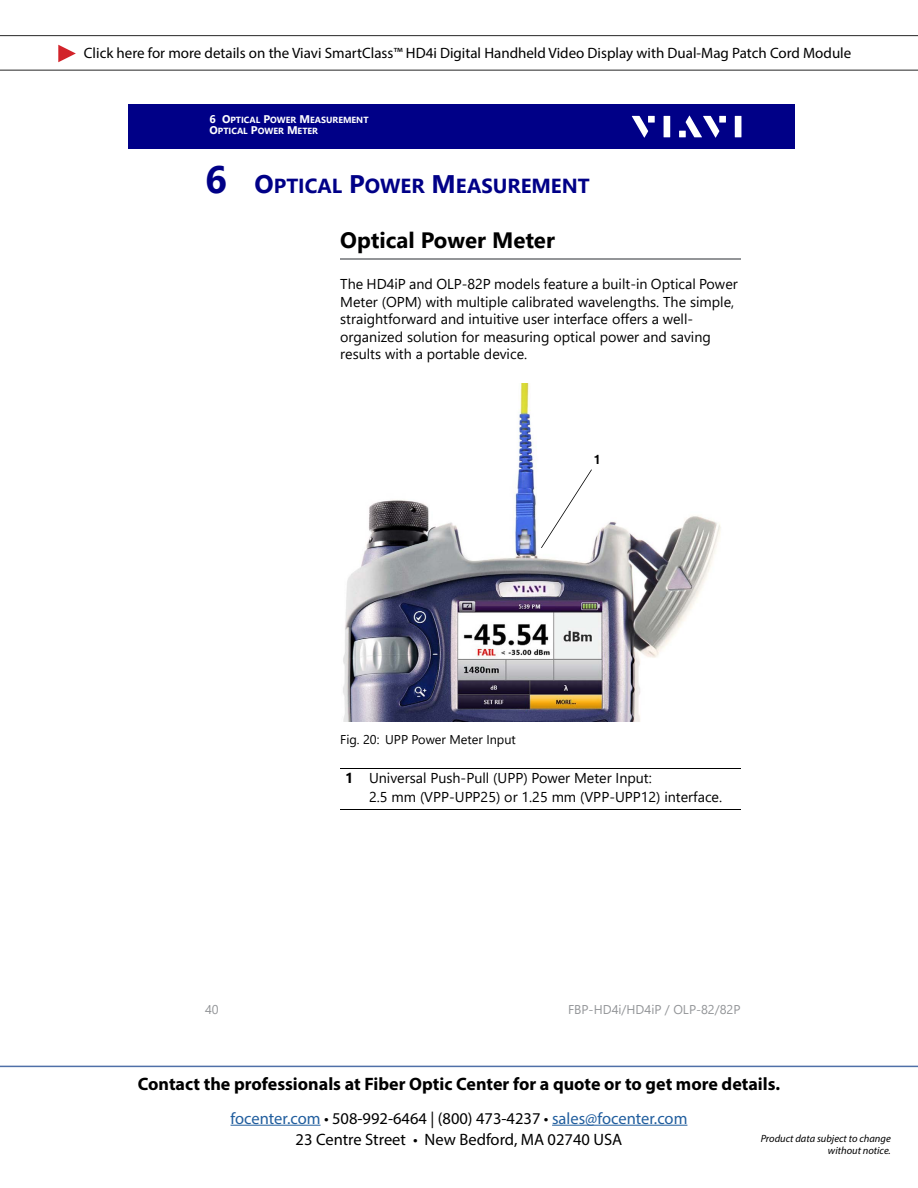
<style>
.page{position:relative;width:918px;height:1188px;background:#fff}
.page>*{position:absolute;margin:0;border:0;box-sizing:border-box;transform-origin:0 0}
.t1{font:700 22.2px "Segoe UI";color:#000}
.t2{font:700 20.4px "Segoe UI";color:#000087}
.t3{font:700 18px "Myriad Pro";color:#000}
.t4{font:16.5px "Myriad Pro";color:#215e9e}
.t5{font:16.5px "Myriad Pro";color:#000}
.t6{font:15px "Myriad Pro";color:#000}
.t7{font:14.25px/17.4px "Segoe UI";color:#000}
.t8{font:12.75px "Segoe UI";color:#939598}
.t9{font:12.75px "Segoe UI";color:#000}
.t10{font:700 12.75px "Helvetica";color:#000}
.t11{font:italic 10.5px/12.6px "Myriad Pro";color:#000;text-align:right}
.t12{font:700 8.85px/11.2px "Segoe UI";color:#fff}
.s1{font-size:11.1px}
.s2{font-size:38.1px}
.s3{font-size:25.35px}
.s4{font-weight:700}
.s5{color:#000}
</style>
<div class="page">
<hr style="left:231px;top:1125px;width:90px;height:1px;background:#215e9e">
<hr style="left:552px;top:1125px;width:135px;height:1px;background:#215e9e">
<hr style="left:0;top:1066px;width:918px;height:1px;background:#4f70a8">
<hr style="left:0;top:70px;width:918px;height:1px;background:#262626">
<svg style="left:58px;top:45px;width:18px;height:17px"></svg>
<hr style="left:0;top:35px;width:918px;height:1px;background:#262626">
<div style="left:129px;top:104px;width:666px;height:45px;background:#000087"></div>
<svg style="left:632px;top:116px;width:16px;height:22px"></svg>
<div style="left:648px;top:116px;width:7px;height:7px;background:#fff"></div>
<div style="left:664px;top:116px;width:6px;height:21px;background:#fff"></div>
<div style="left:719px;top:116px;width:7px;height:7px;background:#fff"></div>
<div style="left:735px;top:116px;width:6px;height:21px;background:#fff"></div>
<svg style="left:686px;top:116px;width:33px;height:22px"></svg>
<div style="left:679px;top:131px;width:7px;height:6px;background:#fff"></div>
<hr style="left:341px;top:258px;width:400px;height:2px;background:#939598">
<hr style="left:340px;top:769px;width:401px;height:1px;background:#000">
<hr style="left:340px;top:810px;width:401px;height:1px;background:#000">
<img style="left:343px;top:384px;width:378px;height:338px">
<svg style="left:541px;top:469px;width:51px;height:79px"></svg>
<p class="t6" style="left:84px;top:44px;width:769px">Click here for more details on the Viavi SmartClass™ HD4i Digital Handheld Video Display with Dual-Mag Patch Cord Module</p>
<p class="t12" style="left:210px;top:114px;width:160px"><span class="s1">6 O</span>PTICAL <span class="s1">P</span>OWER <span class="s1">M</span>EASUREMENT<br><span class="s1">O</span>PTICAL <span class="s1">P</span>OWER <span class="s1">M</span>ETER</p>
<h2 class="t2" style="left:205px;top:167px;width:386px"><span class="s2">6</span> <span class="s3">O</span>PTICAL <span class="s3">P</span>OWER <span class="s3">M</span>EASUREMENT</h2>
<h1 class="t1" style="left:340px;top:220px;width:216px">Optical Power Meter</h1>
<p class="t7" style="left:340px;top:274px;width:399px">The HD4iP and OLP-82P models feature a built-in Optical Power Meter (OPM) with multiple calibrated wavelengths. The simple, straightforward and intuitive user interface offers a well&shy;organized solution for measuring optical power and saving results with a portable device.</p>
<p class="t10" style="left:594px;top:452px;width:9px">1</p>
<p class="t9" style="left:340px;top:727px;width:177px">Fig. 20: UPP Power Meter Input</p>
<p class="t7" style="left:369px;top:767px;width:355px;line-height:19px;text-indent:-24px"><span class="s4">1</span> Universal Push-Pull (UPP) Power Meter Input:<br>2.5 mm (VPP-UPP25) or 1.25 mm (VPP-UPP12) interface.</p>
<p class="t8" style="left:205px;top:998px;width:15px">40</p>
<p class="t8" style="left:568px;top:998px;width:174px">FBP-HD4i/HD4iP / OLP-82/82P</p>
<p class="t3" style="left:138px;top:1072px;width:644px">Contact the professionals at Fiber Optic Center for a quote or to get more details.</p>
<p class="t4" style="left:231px;top:1108px;width:458px">focenter.com <span class="s5">• 508-992-6464 | (800) 473-4237 •</span> sales@focenter.com</p>
<p class="t5" style="left:296px;top:1129px;width:328px">23 Centre Street • New Bedford, MA 02740 USA</p>
<p class="t11" style="left:761px;top:1132px;width:132px">Product data subject to change without notice.</p>
</div>
